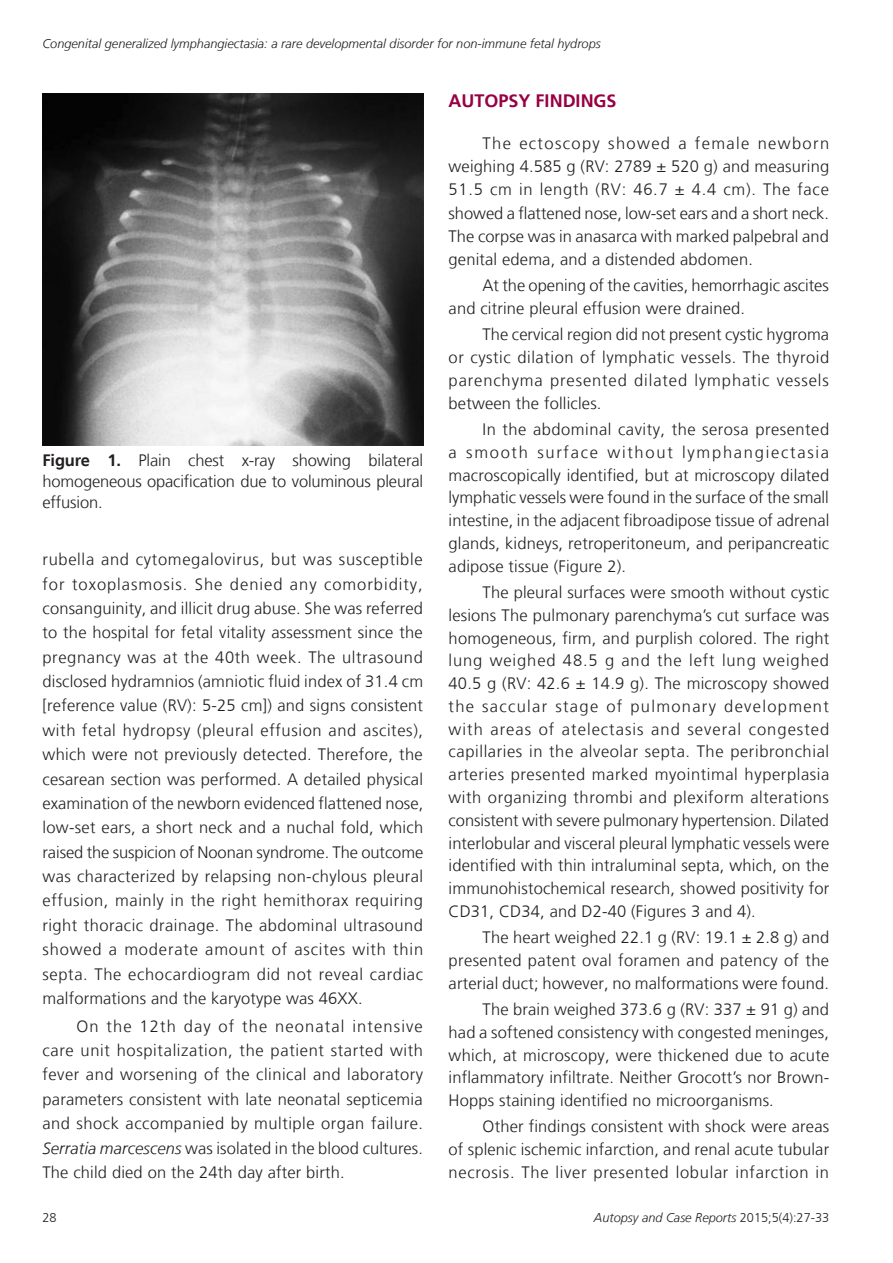
<style>
.page{position:relative;width:893px;height:1263px;background:#fff}
.page>*{position:absolute;margin:0;border:0;box-sizing:border-box;transform-origin:0 0}
.Heading1{font:700 18px "Frutiger LT";color:#970044}
.Paragraph{font:300 16.5px/22.8px "Frutiger LT";letter-spacing:.01em;color:#231f20;text-align:justify}
.FigureCaption{font:300 16.5px/21px "Frutiger LT";letter-spacing:-.01em;color:#231f20;text-align:justify}
.RunningTitleAlt{font:italic 300 12.75px "Frutiger LT";color:#231f20}
.RunningHeader{font:italic 300 12.75px "Frutiger LT";color:#231f20}
.Numbering{font:300 12.75px "Frutiger LT";color:#231f20}
.s1{font-weight:700}
.s2{font-style:italic}
.s3{font-style:normal}
</style>
<div class="page">
<img style="left:43px;top:94px;width:380px;height:351px">
<p class="RunningTitleAlt" style="left:43px;top:37px;width:560px">Congenital generalized lymphangiectasia: a rare developmental disorder for non-immune fetal hydrops</p>
<p class="FigureCaption" style="left:43px;top:450px;width:382px"><span class="s1">Figure 1.</span> Plain chest x-ray showing bilateral homogeneous opacification due to voluminous pleural effusion.</p>
<p class="Paragraph" style="left:43px;top:548px;width:382px;line-height:24.3px">rubella and cytomegalovirus, but was susceptible for toxoplasmosis. She denied any comorbidity, consanguinity, and illicit drug abuse. She was referred to the hospital for fetal vitality assessment since the pregnancy was at the 40th week. The ultrasound disclosed hydramnios (amniotic fluid index of 31.4 cm [reference value (RV): 5-25 cm]) and signs consistent with fetal hydropsy (pleural effusion and ascites), which were not previously detected. Therefore, the cesarean section was performed. A detailed physical examination of the newborn evidenced flattened nose, low-set ears, a short neck and a nuchal fold, which raised the suspicion of Noonan syndrome. The outcome was characterized by relapsing non‑chylous pleural effusion, mainly in the right hemithorax requiring right thoracic drainage. The abdominal ultrasound showed a moderate amount of ascites with thin septa. The echocardiogram did not reveal cardiac malformations and the karyotype was 46XX.</p>
<p class="Paragraph" style="left:43px;top:1014px;width:382px;line-height:24.3px;text-indent:34px">On the 12th day of the neonatal intensive care unit hospitalization, the patient started with fever and worsening of the clinical and laboratory parameters consistent with late neonatal septicemia and shock accompanied by multiple organ failure.<br><span class="s2">Serratia marcescens</span> was isolated in the blood cultures.<br>The child died on the 24th day after birth.</p>
<p class="Numbering" style="left:43px;top:1210px;width:16px">28</p>
<p class="Heading1" style="left:449px;top:90px;width:170px">AUTOPSY FINDINGS</p>
<p class="Paragraph" style="left:449px;top:132px;width:382px;line-height:23.2px;text-indent:34px">The ectoscopy showed a female newborn weighing 4.585 g (RV: 2789 ± 520 g) and measuring 51.5 cm in length (RV: 46.7 ± 4.4 cm). The face showed a flattened nose, low-set ears and a short neck.<br>The corpse was in anasarca with marked palpebral and genital edema, and a distended abdomen.</p>
<p class="Paragraph" style="left:449px;top:275px;width:382px;text-indent:34px">At the opening of the cavities, hemorrhagic ascites and citrine pleural effusion were drained.</p>
<p class="Paragraph" style="left:449px;top:324px;width:382px;text-indent:34px">The cervical region did not present cystic hygroma or cystic dilation of lymphatic vessels. The thyroid parenchyma presented dilated lymphatic vessels between the follicles.</p>
<p class="Paragraph" style="left:449px;top:418px;width:382px;text-indent:34px">In the abdominal cavity, the serosa presented a smooth surface without lymphangiectasia macroscopically identified, but at microscopy dilated lymphatic vessels were found in the surface of the small intestine, in the adjacent fibroadipose tissue of adrenal glands, kidneys, retroperitoneum, and peripancreatic adipose tissue (Figure 2).</p>
<p class="Paragraph" style="left:449px;top:581px;width:382px;text-indent:34px">The pleural surfaces were smooth without cystic lesions The pulmonary parenchyma’s cut surface was homogeneous, firm, and purplish colored. The right lung weighed 48.5 g and the left lung weighed 40.5 g (RV: 42.6 ± 14.9 g). The microscopy showed the saccular stage of pulmonary development with areas of atelectasis and several congested capillaries in the alveolar septa. The peribronchial arteries presented marked myointimal hyperplasia with organizing thrombi and plexiform alterations consistent with severe pulmonary hypertension. Dilated interlobular and visceral pleural lymphatic vessels were identified with thin intraluminal septa, which, on the immunohistochemical research, showed positivity for CD31, CD34, and D2-40 (Figures 3 and 4).</p>
<p class="Paragraph" style="left:449px;top:926px;width:382px;text-indent:34px">The heart weighed 22.1 g (RV: 19.1 ± 2.8 g) and presented patent oval foramen and patency of the arterial duct; however, no malformations were found.</p>
<p class="Paragraph" style="left:449px;top:998px;width:382px;text-indent:34px">The brain weighed 373.6 g (RV: 337 ± 91 g) and had a softened consistency with congested meninges, which, at microscopy, were thickened due to acute inflammatory infiltrate. Neither Grocott’s nor Brown-Hopps staining identified no microorganisms.</p>
<p class="Paragraph" style="left:449px;top:1115px;width:382px;text-indent:34px">Other findings consistent with shock were areas of splenic ischemic infarction, and renal acute tubular necrosis. The liver presented lobular infarction in</p>
<p class="RunningHeader" style="left:594px;top:1210px;width:237px">Autopsy and Case Reports <span class="s3">2015;5(4):27-33</span></p>
</div>
